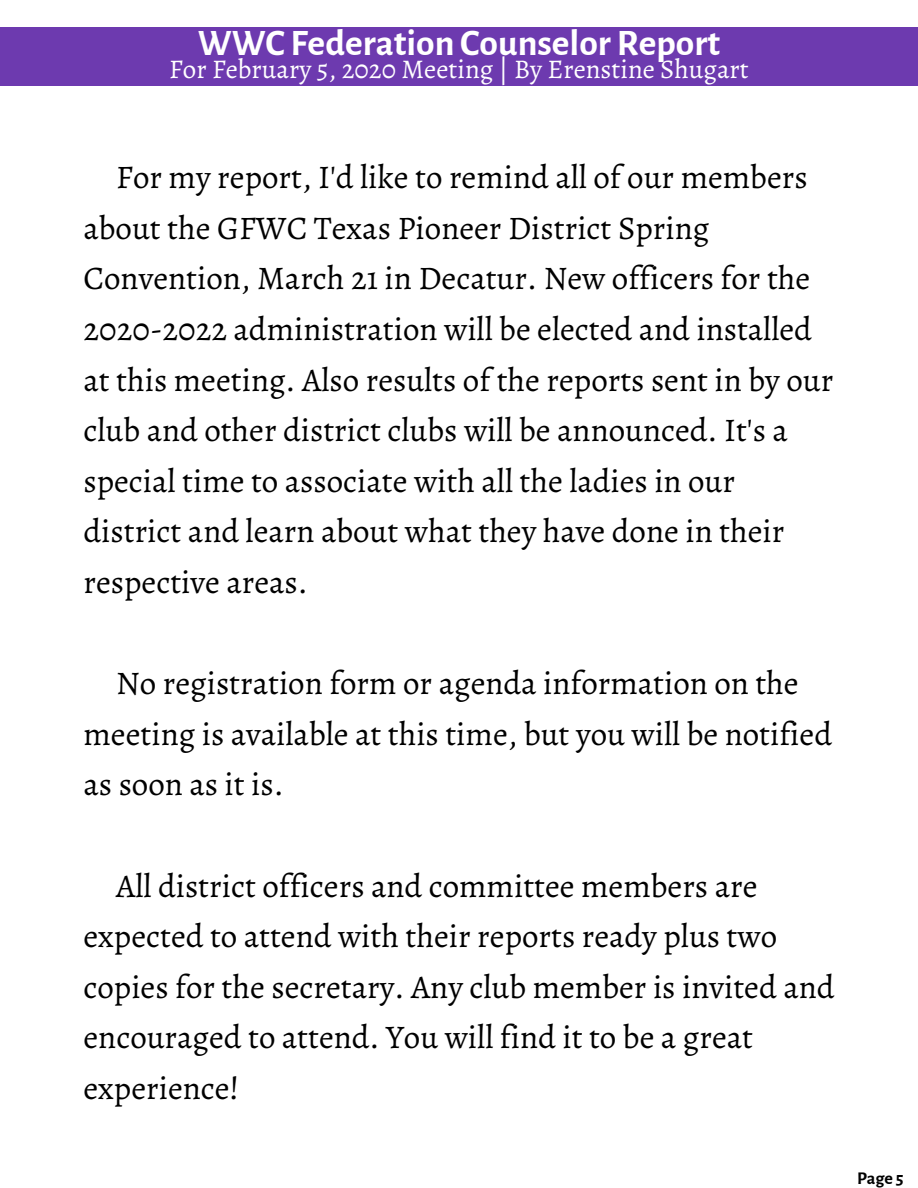
<style>
.page{position:relative;width:918px;height:1188px;background:#fff}
.page>*{position:absolute;margin:0;border:0;box-sizing:border-box;transform-origin:0 0}
.t1{font:700 37.5px "Alegreya Sans";color:#fff}
.t2{font:33px/50.6px "Alegreya";color:#000}
.t3{font:27px "Alegreya";color:#fff}
.t4{font:700 18px "Alegreya Sans";color:#000}
</style>
<div class="page">
<div style="left:0;top:27px;width:918px;height:58px;background:#6d3aaf"></div>
<p class="t1" style="left:198px;top:21px;width:524px">WWC Federation Counselor Report</p>
<p class="t3" style="left:169px;top:51px;width:581px">For February 5, 2020 Meeting | By Erenstine Shugart</p>
<p class="t2" style="left:84px;top:152px;width:751px;text-indent:33px">For my report, I'd like to remind all of our members about the GFWC Texas Pioneer District Spring Convention, March 21 in Decatur. New officers for the 2020-2022 administration will be elected and installed at this meeting. Also results of the reports sent in by our club and other district clubs will be announced. It's a special time to associate with all the ladies in our district and learn about what they have done in their respective areas.</p>
<p class="t2" style="left:84px;top:658px;width:750px;text-indent:33px">No registration form or agenda information on the meeting is available at this time, but you will be notified as soon as it is.</p>
<p class="t2" style="left:84px;top:860px;width:752px;text-indent:33px">All district officers and committee members are expected to attend with their reports ready plus two copies for the secretary. Any club member is invited and encouraged to attend. You will find it to be a great experience!</p>
<p class="t4" style="left:857px;top:1167px;width:48px">Page 5</p>
</div>
